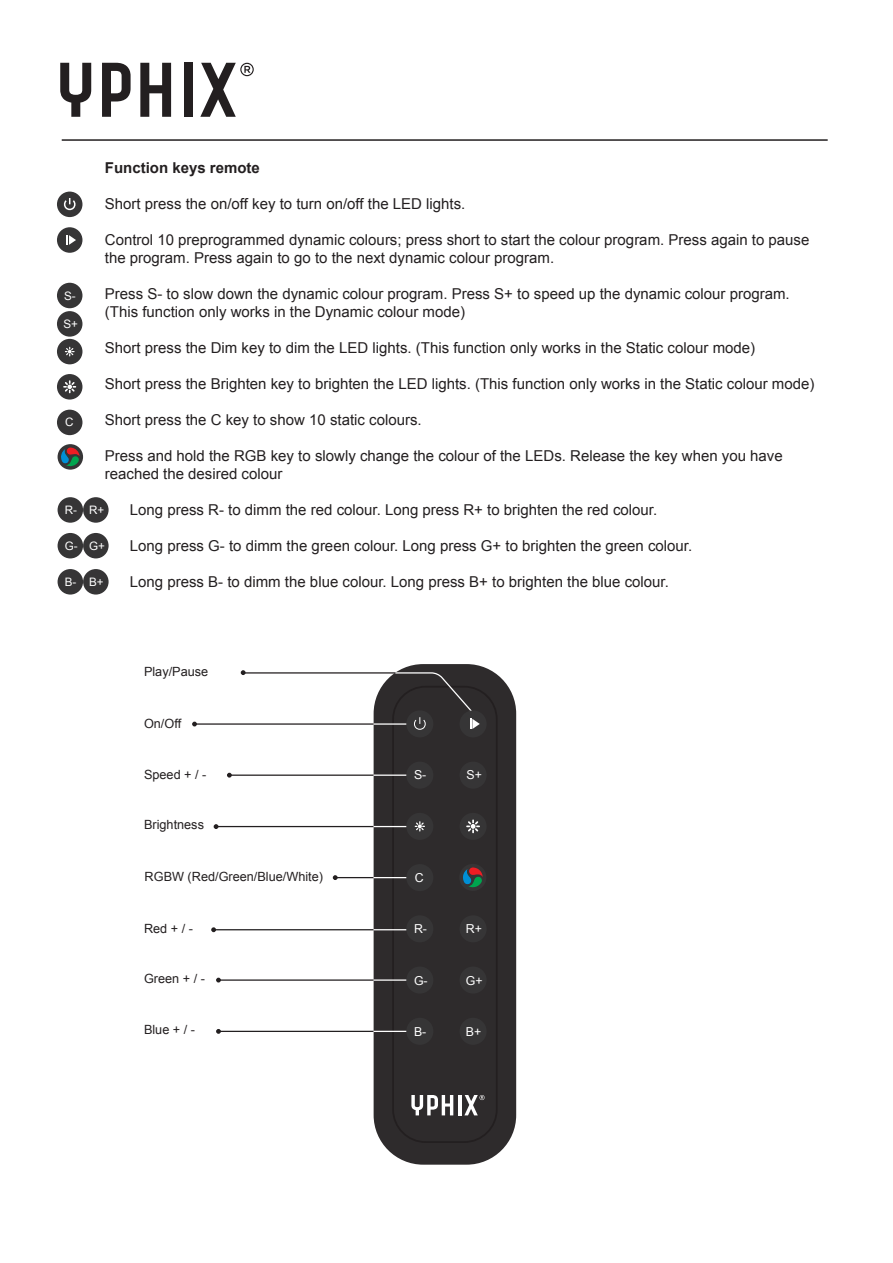
<style>
.page{position:relative;width:893px;height:1263px;background:#fff}
.page>*{position:absolute;margin:0;border:0;box-sizing:border-box;transform-origin:0 0}
.t1{font:15px/18px "Arial";color:#231f20}
.t2{font:700 15px "Arial";color:#231f20}
.t3{font:12.75px "Arial";color:#231f20}
.t4{font:12.3px "Arial";color:#fff}
.t5{font:11.7px "Arial";color:#fff}
</style>
<div class="page">
<hr style="left:62px;top:139px;width:766px;height:2px;background:#231f20">
<div style="left:57px;top:192px;width:25px;height:25px;background:#363536;border-radius:50%"></div>
<svg style="left:64px;top:198px;width:12px;height:13px"></svg>
<div style="left:57px;top:283px;width:25px;height:25px;background:#363536;border-radius:50%"></div>
<div style="left:57px;top:339px;width:25px;height:25px;background:#363536;border-radius:50%"></div>
<div style="left:57px;top:410px;width:25px;height:25px;background:#363536;border-radius:50%"></div>
<div style="left:58px;top:497px;width:25px;height:26px;background:#363536;border-radius:50%"></div>
<div style="left:58px;top:533px;width:25px;height:25px;background:#363536;border-radius:50%"></div>
<div style="left:57px;top:311px;width:25px;height:26px;background:#363536;border-radius:50%"></div>
<div style="left:57px;top:374px;width:25px;height:26px;background:#363536;border-radius:50%"></div>
<div style="left:83px;top:497px;width:26px;height:26px;background:#363536;border-radius:50%"></div>
<div style="left:83px;top:533px;width:26px;height:25px;background:#363536;border-radius:50%"></div>
<svg style="left:65px;top:347px;width:10px;height:9px"></svg>
<svg style="left:63px;top:380px;width:13px;height:13px"></svg>
<div style="left:58px;top:569px;width:25px;height:25px;background:#363536;border-radius:50%"></div>
<div style="left:83px;top:569px;width:26px;height:25px;background:#363536;border-radius:50%"></div>
<div style="left:57px;top:227px;width:25px;height:26px;background:#363536;border-radius:50%"></div>
<svg style="left:66px;top:235px;width:10px;height:10px"></svg>
<svg style="left:58px;top:444px;width:25px;height:26px"></svg>
<svg style="left:57px;top:446px;width:24px;height:24px"></svg>
<hr style="left:243px;top:672px;width:155px;height:1px;background:#231f20">
<hr style="left:216px;top:826px;width:158px;height:1px;background:#231f20">
<hr style="left:214px;top:929px;width:160px;height:1px;background:#231f20">
<hr style="left:335px;top:877px;width:39px;height:1px;background:#231f20">
<svg style="left:214px;top:824px;width:4px;height:5px"></svg>
<svg style="left:333px;top:875px;width:5px;height:5px"></svg>
<svg style="left:211px;top:927px;width:5px;height:5px"></svg>
<hr style="left:229px;top:774px;width:145px;height:2px;background:#231f20">
<svg style="left:227px;top:773px;width:5px;height:5px"></svg>
<div style="left:374px;top:664px;width:142px;height:501px;background:#2e2b2c;border-radius:50px"></div>
<div style="left:392px;top:686px;width:106px;height:457px;border:2px solid #231f20;border-radius:33px"></div>
<div style="left:406px;top:710px;width:27px;height:27px;background:#363536;border-radius:50%"></div>
<div style="left:406px;top:762px;width:27px;height:27px;background:#363536;border-radius:50%"></div>
<div style="left:406px;top:813px;width:27px;height:27px;background:#363536;border-radius:50%"></div>
<div style="left:406px;top:864px;width:27px;height:27px;background:#363536;border-radius:50%"></div>
<div style="left:406px;top:915px;width:27px;height:27px;background:#363536;border-radius:50%"></div>
<div style="left:406px;top:966px;width:27px;height:27px;background:#363536;border-radius:50%"></div>
<div style="left:460px;top:762px;width:27px;height:27px;background:#363536;border-radius:50%"></div>
<div style="left:460px;top:813px;width:27px;height:27px;background:#363536;border-radius:50%"></div>
<div style="left:460px;top:915px;width:27px;height:27px;background:#363536;border-radius:50%"></div>
<div style="left:460px;top:966px;width:27px;height:27px;background:#363536;border-radius:50%"></div>
<svg style="left:415px;top:821px;width:10px;height:10px"></svg>
<svg style="left:466px;top:819px;width:14px;height:14px"></svg>
<div style="left:406px;top:1018px;width:27px;height:27px;background:#363536;border-radius:50%"></div>
<div style="left:460px;top:1018px;width:27px;height:27px;background:#363536;border-radius:50%"></div>
<hr style="left:195px;top:723px;width:179px;height:2px;background:#231f20">
<svg style="left:192px;top:722px;width:5px;height:4px"></svg>
<svg style="left:241px;top:670px;width:5px;height:5px"></svg>
<hr style="left:374px;top:723px;width:32px;height:2px;background:#fff">
<hr style="left:374px;top:774px;width:32px;height:2px;background:#fff">
<hr style="left:374px;top:826px;width:32px;height:1px;background:#fff">
<hr style="left:374px;top:877px;width:32px;height:1px;background:#fff">
<hr style="left:374px;top:929px;width:32px;height:1px;background:#fff">
<hr style="left:218px;top:979px;width:156px;height:2px;background:#231f20">
<svg style="left:216px;top:978px;width:5px;height:4px"></svg>
<hr style="left:374px;top:979px;width:32px;height:2px;background:#fff">
<hr style="left:218px;top:1031px;width:156px;height:1px;background:#231f20">
<svg style="left:216px;top:1029px;width:5px;height:5px"></svg>
<hr style="left:374px;top:1031px;width:32px;height:1px;background:#fff">
<div style="left:460px;top:710px;width:27px;height:27px;background:#363536;border-radius:50%"></div>
<svg style="left:394px;top:672px;width:86px;height:59px"></svg>
<div style="left:459px;top:864px;width:27px;height:27px;background:#363536;border-radius:50%"></div>
<svg style="left:463px;top:867px;width:20px;height:21px"></svg>
<svg style="left:60px;top:63px;width:31px;height:54px"></svg>
<svg style="left:102px;top:63px;width:29px;height:54px"></svg>
<svg style="left:140px;top:63px;width:31px;height:54px"></svg>
<div style="left:184px;top:63px;width:9px;height:54px;background:#231f20"></div>
<svg style="left:200px;top:63px;width:54px;height:54px"></svg>
<svg style="left:411px;top:1095px;width:42px;height:20px"></svg>
<hr style="left:458px;top:1095px;width:4px;height:20px;background:#fff">
<svg style="left:464px;top:1095px;width:21px;height:20px"></svg>
<p class="t2" style="left:105px;top:158px;width:157px">Function keys remote</p>
<p class="t1" style="left:105px;top:195px;width:362px">Short press the on/off key to turn on/off the LED lights.</p>
<p class="t1" style="left:105px;top:231px;width:706px">Control 10 preprogrammed dynamic colours; press short to start the colour program. Press again to pause the program. Press again to go to the next dynamic colour program.</p>
<p class="t1" style="left:105px;top:285px;width:686px">Press S- to slow down the dynamic colour program. Press S+ to speed up the dynamic colour program. (This function only works in the Dynamic colour mode)</p>
<p class="t1" style="left:105px;top:339px;width:652px">Short press the Dim key to dim the LED lights. (This function only works in the Static colour mode)</p>
<p class="t1" style="left:105px;top:375px;width:711px">Short press the Brighten key to brighten the LED lights. (This function only works in the Static colour mode)</p>
<p class="t1" style="left:105px;top:411px;width:318px">Short press the C key to show 10 static colours.</p>
<p class="t1" style="left:105px;top:447px;width:679px">Press and hold the RGB key to slowly change the colour of the LEDs. Release the key when you have reached the desired colour</p>
<p class="t1" style="left:130px;top:501px;width:529px">Long press R- to dimm the red colour. Long press R+ to brighten the red colour.</p>
<p class="t1" style="left:130px;top:537px;width:564px">Long press G- to dimm the green colour. Long press G+ to brighten the green colour.</p>
<p class="t1" style="left:130px;top:573px;width:541px">Long press B- to dimm the blue colour. Long press B+ to brighten the blue colour.</p>
<p class="t5" style="left:64px;top:288px;width:13px">S-</p>
<p class="t5" style="left:63px;top:316px;width:16px">S+</p>
<p class="t5" style="left:65px;top:415px;width:10px">C</p>
<p class="t5" style="left:65px;top:502px;width:41px">R- R+</p>
<p class="t5" style="left:65px;top:538px;width:42px">G- G+</p>
<p class="t5" style="left:65px;top:574px;width:40px">B- B+</p>
<p class="t3" style="left:144px;top:663px;width:66px">Play/Pause</p>
<p class="t3" style="left:144px;top:715px;width:39px">On/Off</p>
<p class="t3" style="left:144px;top:766px;width:64px">Speed + / -</p>
<p class="t4" style="left:414px;top:767px;width:14px">S-</p>
<p class="t4" style="left:466px;top:767px;width:17px">S+</p>
<p class="t3" style="left:144px;top:816px;width:61px">Brightness</p>
<p class="t3" style="left:145px;top:868px;width:180px">RGBW (Red/Green/Blue/White)</p>
<p class="t4" style="left:415px;top:869px;width:10px">C</p>
<p class="t3" style="left:144px;top:920px;width:51px">Red + / -</p>
<p class="t4" style="left:414px;top:921px;width:15px">R-</p>
<p class="t4" style="left:466px;top:921px;width:18px">R+</p>
<p class="t3" style="left:144px;top:970px;width:63px">Green + / -</p>
<p class="t4" style="left:414px;top:972px;width:15px">G-</p>
<p class="t4" style="left:466px;top:972px;width:18px">G+</p>
<p class="t3" style="left:144px;top:1021px;width:53px">Blue + / -</p>
<p class="t4" style="left:414px;top:1023px;width:14px">B-</p>
<p class="t4" style="left:466px;top:1023px;width:17px">B+</p>
</div>
